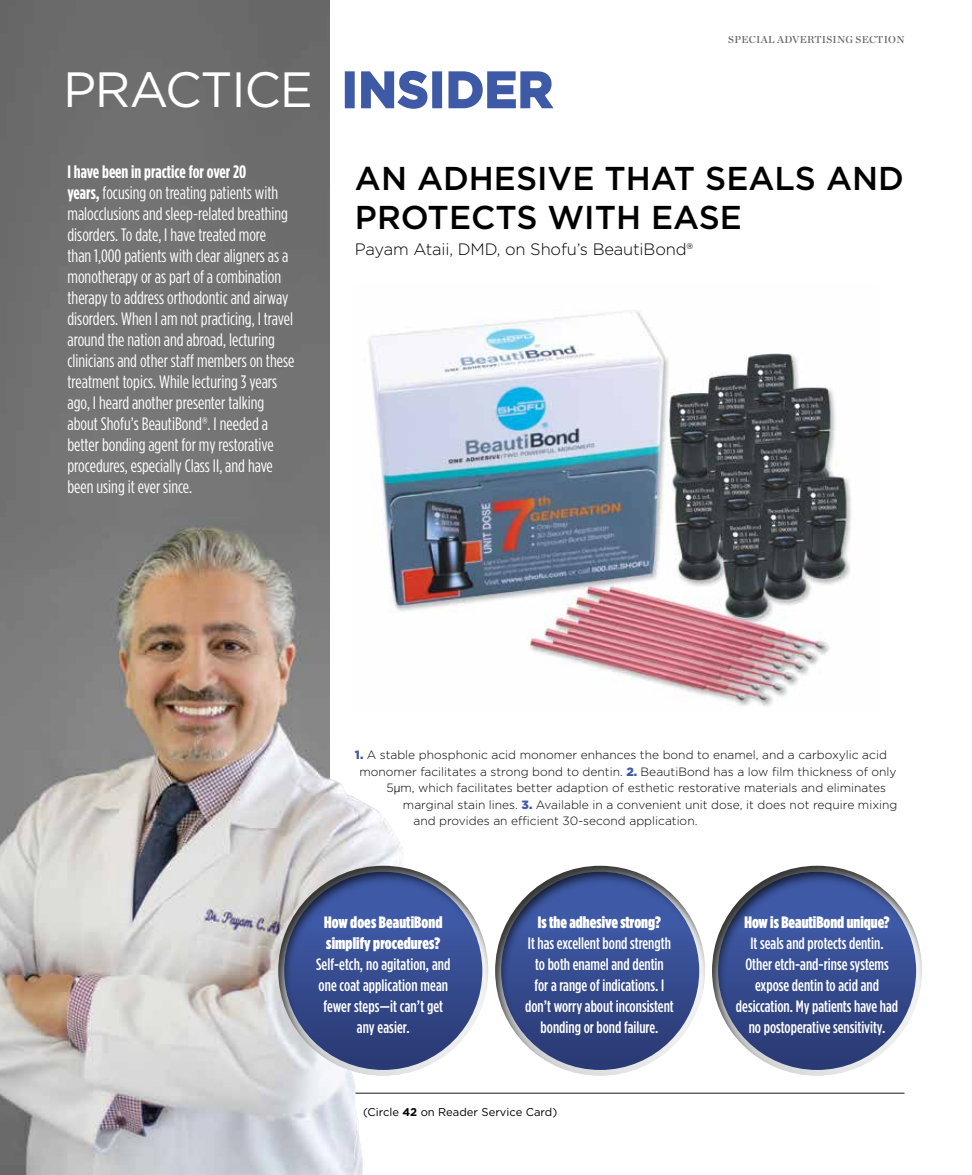
<style>
.page{position:relative;width:972px;height:1175px;background:#fff}
.page>*{position:absolute;margin:0;border:0;box-sizing:border-box;transform-origin:0 0}
.t1{font:49.5px "Gotham";letter-spacing:-.025em;color:#fff}
.t2{font:500 33px/39px "Gotham";color:#000}
.t3{font:18px/21px "Gotham Condensed";color:#fff}
.t4{font:500 16.5px/21px "Gotham Condensed";color:#fff;text-align:center}
.t5{font:16.5px/21px "Gotham Condensed X Black";color:#fff}
.t6{font:300 16.5px "Gotham";letter-spacing:-.01em;color:#000}
.t7{font:300 12px "Gotham";color:#000}
.t8{font:11.25px "Gotham";color:#000}
.t9{font:10.5px "Chronicle Deck Semi";letter-spacing:.02em;color:#000}
.s1{font-weight:700;color:#3e59a5}
.s2{font-weight:700}
.s3{font-weight:900;color:#3e59a5}
.s4{font-family:"Helvetica"}
</style>
<div class="page">
<hr style="left:329px;top:1092px;width:575px;height:2px;background:#58595b">
<img style="left:330px;top:779px;width:43px;height:395px">
<img style="left:0;top:0;width:330px;height:1174px">
<div style="left:345px;top:71px;width:10px;height:37px;border:2px solid #3e59a5"></div>
<svg style="left:361px;top:70px;width:67px;height:39px"></svg>
<div style="left:432px;top:71px;width:10px;height:37px;border:2px solid #3e59a5"></div>
<svg style="left:448px;top:71px;width:106px;height:38px"></svg>
<img style="left:368px;top:310px;width:483px;height:397px">
<div style="left:495px;top:864px;width:213px;height:213px;background:#000;opacity:.75"></div>
<div style="left:712px;top:864px;width:213px;height:213px;background:#000;opacity:.75"></div>
<div style="left:278px;top:864px;width:213px;height:213px;background:#000;opacity:.75"></div>
<h1 class="t1" style="left:63px;top:58px;width:492px">PRACTICE <span class="s1">INSIDER</span></h1>
<p class="t9" style="left:728px;top:32px;width:178px">SPECIAL ADVERTISING SECTION</p>
<p class="t3" style="left:68px;top:161px;width:228px"><span class="s2">I have been in practice for over 20<br>years,</span> focusing on treating patients with malocclusions and sleep-related breathing disorders. To date, I have treated more than 1,000 patients with clear aligners as a monotherapy or as part of a combination therapy to address orthodontic and airway disorders. When I am not practicing, I travel around the nation and abroad, lecturing clinicians and other staff members on these treatment topics. While lecturing 3 years ago, I heard another presenter talking about Shofu’s BeautiBond®. I needed a better bonding agent for my restorative procedures, especially Class II, and have been using it ever since.</p>
<h2 class="t2" style="left:355px;top:158px;width:550px">AN ADHESIVE THAT SEALS AND<br>PROTECTS WITH EASE</h2>
<p class="t6" style="left:355px;top:238px;width:340px">Payam Ataii, DMD, on Shofu’s BeautiBond®</p>
<p class="t7" style="left:355px;top:747px;width:533px"><span class="s3">1.</span> A stable phosphonic acid monomer enhances the bond to enamel, and a carboxylic acid</p>
<p class="t7" style="left:359px;top:763px;width:539px">monomer facilitates a strong bond to dentin. <span class="s3">2.</span> BeautiBond has a low film thickness of only</p>
<p class="t7" style="left:386px;top:780px;width:501px">5<span class="s4">µ</span>m, which facilitates better adaption of esthetic restorative materials and eliminates</p>
<p class="t7" style="left:403px;top:796px;width:496px">marginal stain lines. <span class="s3">3.</span> Available in a convenient unit dose, it does not require mixing</p>
<p class="t7" style="left:413px;top:813px;width:286px">and provides an efficient 30-second application.</p>
<p class="t5" style="left:324px;top:911px;width:120px">How does BeautiBond simplify procedures?</p>
<p class="t4" style="left:316px;top:953px;width:136px">Self-etch, no agitation, and one coat application mean fewer steps—it can’t get any easier.</p>
<p class="t5" style="left:538px;top:911px;width:125px">Is the adhesive strong?</p>
<p class="t4" style="left:525px;top:932px;width:150px">It has excellent bond strength to both enamel and dentin<br>for a range of indications. I don’t worry about inconsistent bonding or bond failure.</p>
<p class="t8" style="left:363px;top:1105px;width:196px">(Circle <span class="s2">42</span> on Reader Service Card)</p>
<p class="t5" style="left:744px;top:911px;width:147px">How is BeautiBond unique?</p>
<p class="t4" style="left:736px;top:932px;width:164px">It seals and protects dentin.<br>Other etch-and-rinse systems expose dentin to acid and desiccation. My patients have had no postoperative sensitivity.</p>
</div>
